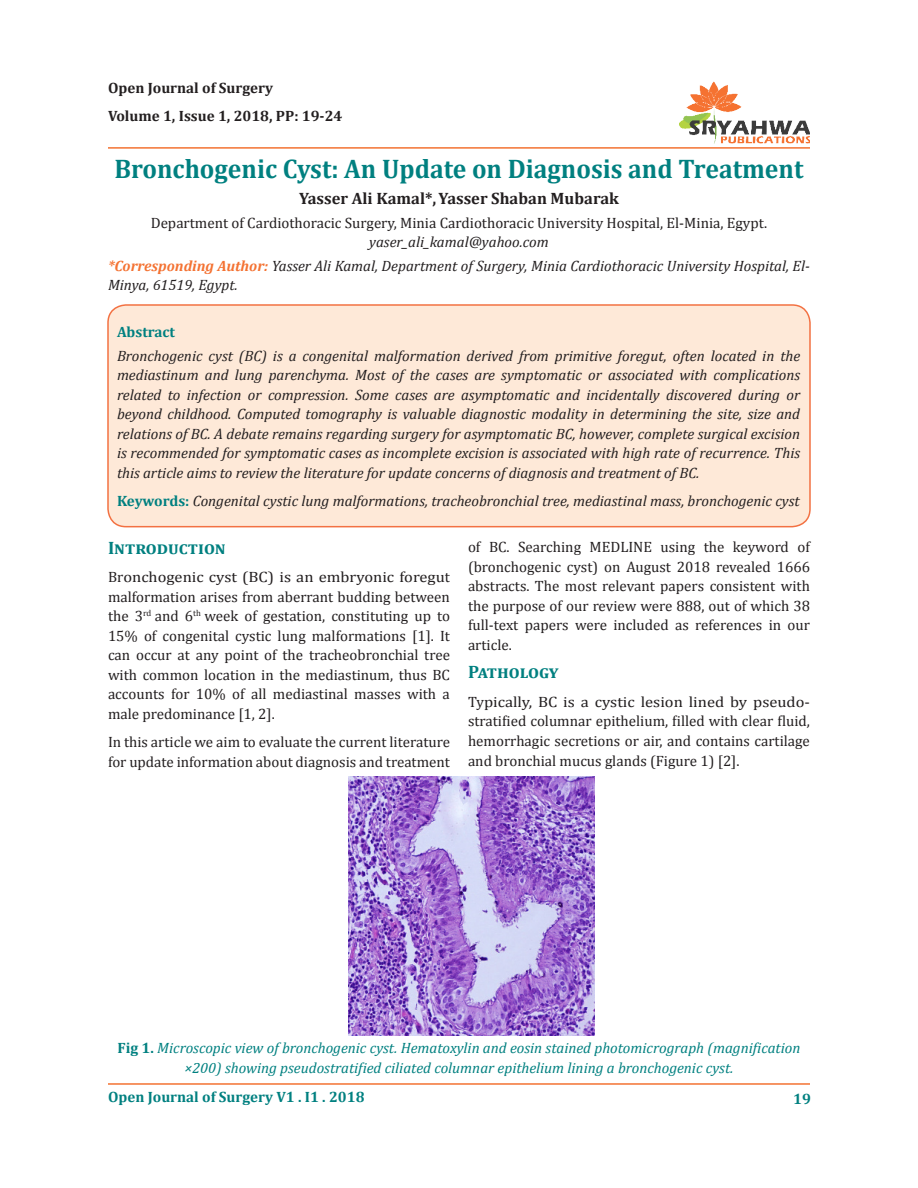
<style>
.page{position:relative;width:918px;height:1188px;background:#fff}
.page>*{position:absolute;margin:0;border:0;box-sizing:border-box;transform-origin:0 0}
.t1{font:700 27px "Cambria";color:#008080;scale:.95 1}
.t2{font:700 18px "Cambria";color:#008080}
.t3{font:700 16.5px "Cambria";color:#231f20}
.t4{font:15px/19.6px "Cambria";color:#231f20;text-align:justify}
.t5{font:italic 15px/19.5px "Cambria";color:#231f20}
.t6{font:italic 15px/19.5px "Cambria";color:#008080;text-align:center}
.t7{font:700 15px "Cambria";color:#231f20}
.t8{font:700 15px "Cambria";color:#008080}
.s1{font-weight:700;color:#f47232}
.s2{font-weight:700;font-style:normal;color:#008080}
.s3{font-weight:700;font-style:normal}
</style>
<div class="page">
<hr style="left:108px;top:1083px;width:702px;height:2px;background:#f37232">
<hr style="left:108px;top:147px;width:702px;height:2px;background:#f37232">
<img style="left:680px;top:81px;width:130px;height:62px">
<div style="left:108px;top:305px;width:702px;height:222px;background:#fee9d8;border-radius:18px"></div>
<div style="left:107px;top:304px;width:704px;height:223px;border:2px solid #f37142;border-radius:18px"></div>
<img style="left:349px;top:777px;width:246px;height:258px">
<p class="t7" style="left:108px;top:77px;width:167px">Open Journal of Surgery</p>
<p class="t7" style="left:108px;top:105px;width:236px">Volume 1, Issue 1, 2018, PP: 19-24</p>
<p class="t1" style="left:114px;top:149px;width:727px">Bronchogenic Cyst: An Update on Diagnosis and Treatment</p>
<p class="t3" style="left:299px;top:187px;width:321px">Yasser Ali Kamal*,Yasser Shaban Mubarak</p>
<p class="t4" style="left:151px;top:213px;width:618px">Department of Cardiothoracic Surgery, Minia Cardiothoracic University Hospital, El-Minia, Egypt.</p>
<p class="t5" style="left:369px;top:232px;width:181px">yaser_ali_kamal@yahoo.com</p>
<p class="t5" style="left:108px;top:255px;width:703px"><span class="s1">*Corresponding Author:</span> Yasser Ali Kamal, Department of Surgery, Minia Cardiothoracic University Hospital, El-<br>Minya, 61519, Egypt.</p>
<p class="t8" style="left:117px;top:321px;width:60px">Abstract</p>
<p class="t5" style="left:117px;top:345px;width:685px;text-align:justify">Bronchogenic cyst (BC) is a congenital malformation derived from primitive foregut, often located in the mediastinum and lung parenchyma. Most of the cases are symptomatic or associated with complications related to infection or compression. Some cases are asymptomatic and incidentally discovered during or beyond childhood. Computed tomography is valuable diagnostic modality in determining the site, size and relations of BC. A debate remains regarding surgery for asymptomatic BC, however, complete surgical excision is recommended for symptomatic cases as incomplete excision is associated with high rate of recurrence. This this article aims to review the literature for update concerns of diagnosis and treatment of BC.</p>
<p class="t5" style="left:117px;top:490px;width:684px"><span class="s2">Keywords:</span> Congenital cystic lung malformations, tracheobronchial tree, mediastinal mass, bronchogenic cyst</p>
<p class="t2" style="left:108px;top:535px;width:119px">Introduction</p>
<p class="t4" style="left:108px;top:567px;width:344px">Bronchogenic cyst (BC) is an embryonic foregut malformation arises from aberrant budding between the 3<sup>rd</sup> and 6<sup>th</sup> week of gestation, constituting up to 15% of congenital cystic lung malformations [1]. It can occur at any point of the tracheobronchial tree with common location in the mediastinum, thus BC accounts for 10% of all mediastinal masses with a male predominance [1, 2].</p>
<p class="t4" style="left:108px;top:732px;width:344px">In this article we aim to evaluate the current literature for update information about diagnosis and treatment</p>
<p class="t4" style="left:468px;top:537px;width:344px">of BC. Searching MEDLINE using the keyword of (bronchogenic cyst) on August 2018 revealed 1666 abstracts. The most relevant papers consistent with the purpose of our review were 888, out of which 38 full-text papers were included as references in our article.</p>
<p class="t2" style="left:468px;top:660px;width:92px">Pathology</p>
<p class="t4" style="left:468px;top:692px;width:344px">Typically, BC is a cystic lesion lined by pseudo&shy;stratified columnar epithelium, filled with clear fluid, hemorrhagic secretions or air, and contains cartilage and bronchial mucus glands (Figure 1) [2].</p>
<p class="t6" style="left:118px;top:1038px;width:684px"><span class="s3">Fig 1.</span> Microscopic view of bronchogenic cyst. Hematoxylin and eosin stained photomicrograph (magnification ×200) showing pseudostratified ciliated columnar epithelium lining a bronchogenic cyst.</p>
<p class="t8" style="left:108px;top:1086px;width:258px">Open Journal of Surgery V1 . I1 . 2018</p>
<p class="t8" style="left:793px;top:1089px;width:19px">19</p>
</div>
